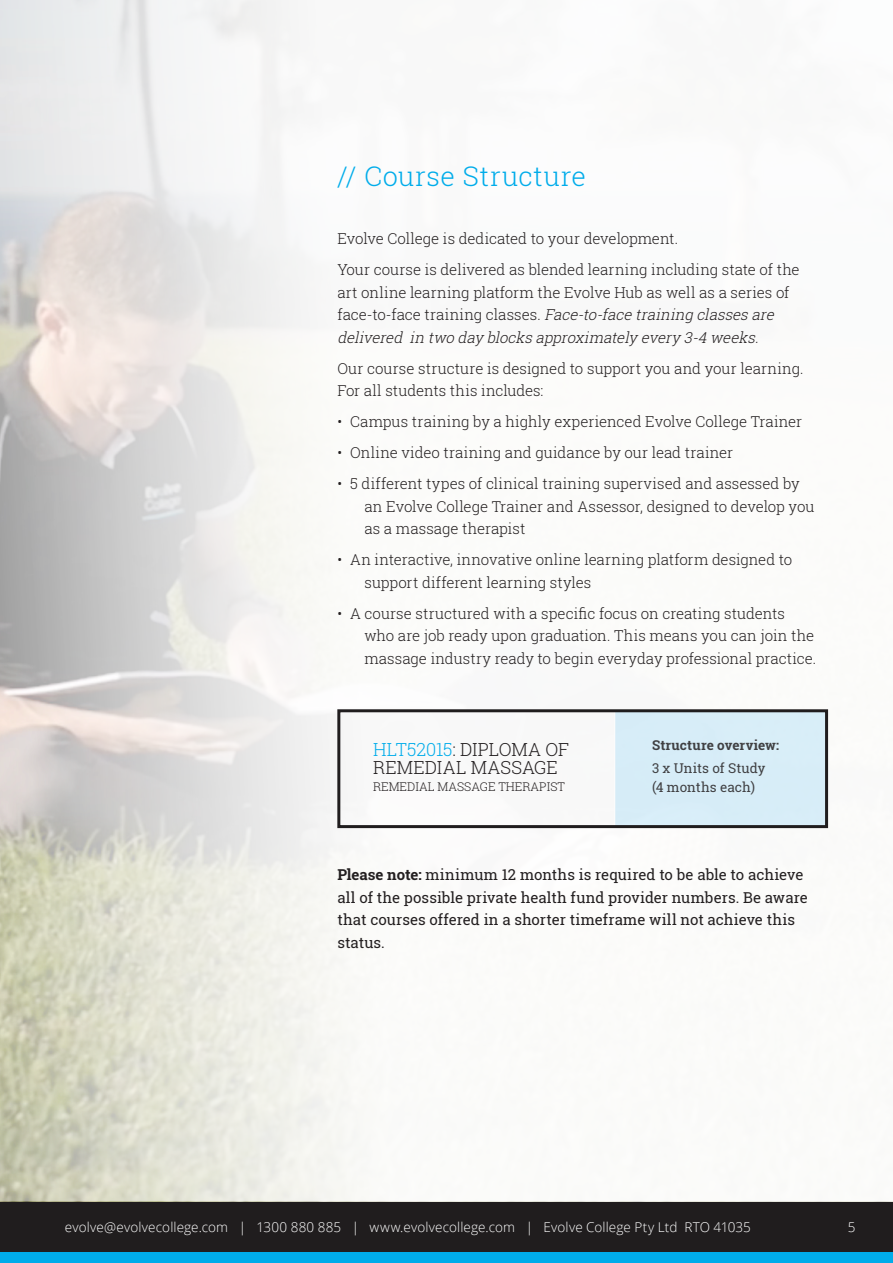
<style>
.page{position:relative;width:893px;height:1263px;background:#fff}
.page>*{position:absolute;margin:0;border:0;box-sizing:border-box;transform-origin:0 0}
.HEADLINE_15P_Avant_G{font:300 27px "Roboto Slab";letter-spacing:.02em;color:#00acea}
.Body_Text_Heading{font:300 18px/18px "Roboto Slab";letter-spacing:-.005em;color:#231f20}
.Body_Text{font:300 15px/22.5px "Roboto Slab";color:#231f20}
.Body_Text-2{font:15px/22.5px "Roboto Slab";color:#231f20}
.t1{font:300 13.5px "Open Sans";letter-spacing:.01em;color:#fff}
.t2{font:13.5px/19.5px "Roboto Slab";letter-spacing:.005em;color:#231f20}
.t3{font:700 13.5px "Roboto Slab";letter-spacing:.01em;color:#231f20}
.t4{font:300 12px "Roboto Slab";color:#231f20}
.s1{font-style:italic}
.s2{color:#00acea}
.s3{font-weight:700}
</style>
<div class="page">
<div style="left:0;top:1252px;width:893px;height:11px;background:#00acea"></div>
<div style="left:0;top:1201px;width:893px;height:51px;background:#201d1e"></div>
<svg style="left:0;top:0;width:364px;height:1201px"></svg>
<svg style="left:336px;top:708px;width:493px;height:122px"></svg>
<p class="HEADLINE_15P_Avant_G" style="left:337px;top:157px;width:250px">// Course Structure</p>
<p class="Body_Text" style="left:337px;top:227px;width:342px">Evolve College is dedicated to your development.</p>
<p class="Body_Text" style="left:337px;top:258px;width:464px">Your course is delivered as blended learning including state of the art online learning platform the Evolve Hub as well as a series of fac e -to -fac e t ra i n i ng cl a s s e s . <span class="s1">Face-to-face training classesare delivered in two day blocksapproximately every 3-4 weeks.</span></p>
<p class="Body_Text" style="left:337px;top:357px;width:468px">Our course structure is designed to support you and your learning.<br>For all students this includes:</p>
<p class="Body_Text" style="left:337px;top:410px;width:466px">• Campus training by a highly experienced Evolve College Trainer</p>
<p class="Body_Text" style="left:337px;top:441px;width:397px">• Online video training and guidance by our lead trainer</p>
<p class="Body_Text" style="left:364px;top:472px;width:452px;text-indent:-27px">• 5 different types of clinical training supervised and assessed by an Evolve College Trainer and Assessor, designed to develop you as a massage therapist</p>
<p class="Body_Text" style="left:364px;top:548px;width:430px;text-indent:-27px">• An interactive, innovative online learning platform designed to support different learning styles</p>
<p class="Body_Text" style="left:364px;top:602px;width:453px;text-indent:-27px">• A course structured with a specific focus on creating students who are job ready upon graduation. This means you can join the massage industry ready to begin everyday professional practice.</p>
<p class="Body_Text_Heading" style="left:373px;top:740px;width:198px"><span class="s2">HLT52015</span>: DIPLOMA OF<br>REMEDIAL MASSAGE</p>
<p class="t4" style="left:373px;top:779px;width:193px">REMEDIAL MASSAGE THERAPIST</p>
<p class="t3" style="left:652px;top:736px;width:129px">Structure overview:</p>
<p class="t2" style="left:652px;top:758px;width:115px">3 x Units of Study (4 months each)</p>
<p class="Body_Text-2" style="left:337px;top:863px;width:472px"><span class="s3">Please note:</span> minimum 12 months is required to be able to achieve all of the possible private health fund provider numbers. Be aware that courses offered in a shorter timeframe will not achieve this status.</p>
<p class="t1" style="left:65px;top:1217px;width:688px">evolve@evolvecollege.com | 1300 880 885 | www.evolvecollege.com | Evolve College Pty Ltd RTO 41035</p>
<p class="t1" style="left:848px;top:1217px;width:9px">5</p>
</div>
